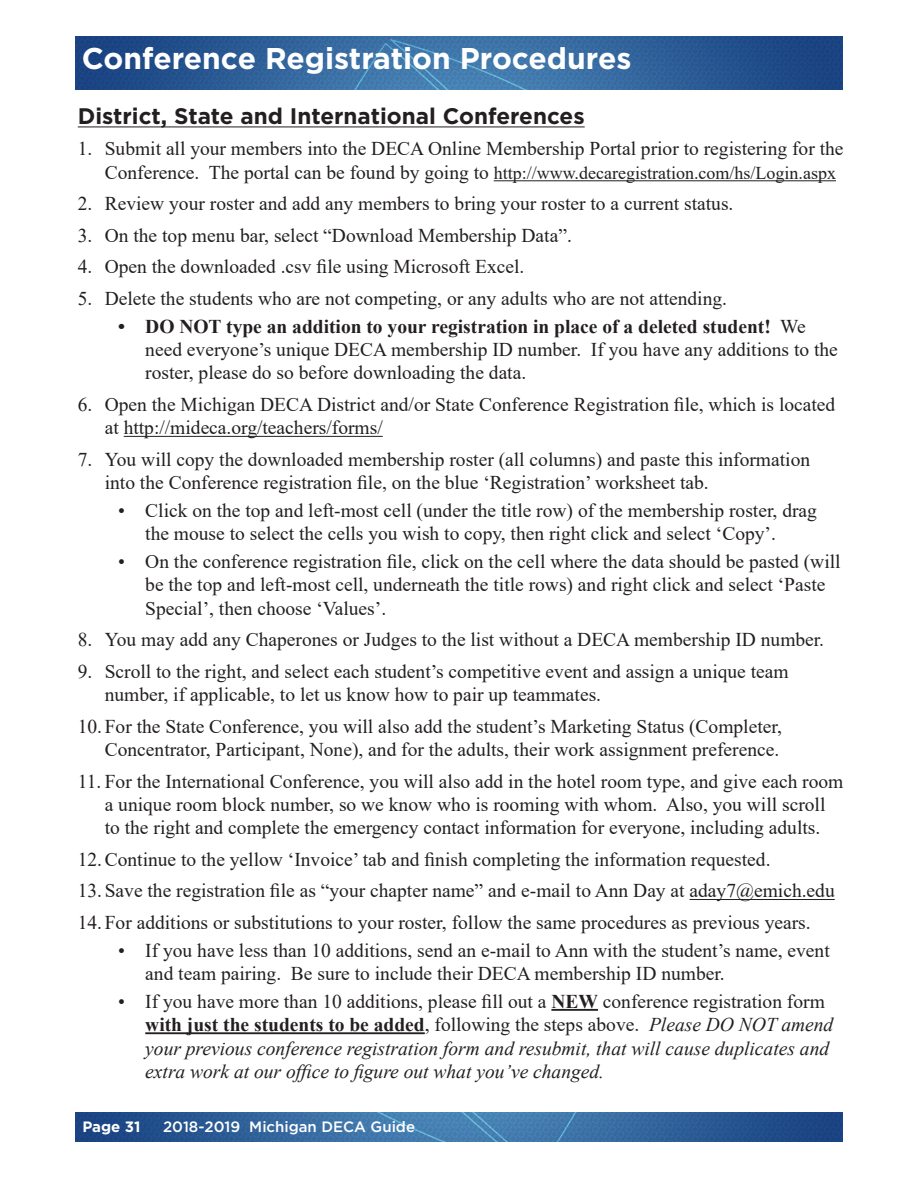
<style>
.page{position:relative;width:918px;height:1188px;background:#fff}
.page>*{position:absolute;margin:0;border:0;box-sizing:border-box;transform-origin:0 0}
.t1{font:700 30px "Gotham";color:#fff}
.t2{font:700 22.5px "Gotham";color:#231f20}
.t3{font:19.5px/23.4px "Times New Roman";color:#231f20}
.t4{font:italic 19.5px/23.4px "Times New Roman";color:#231f20}
.t5{font:18px "Times New Roman";color:#231f20}
.t6{font:500 15px "Gotham";color:#fff}
.t7{font:700 15px "Gotham";color:#fff}
.s1{font-size:19.5px}
.s2{font-weight:700}
.s3{font-style:normal}
.s4{font-weight:700;font-style:normal}
</style>
<div class="page">
<img style="left:76px;top:1112px;width:766px;height:29px">
<img style="left:76px;top:36px;width:766px;height:54px">
<hr style="left:78px;top:127px;width:507px;height:1px;background:#231f20">
<hr style="left:494px;top:180px;width:342px;height:1px;background:#231f20">
<hr style="left:124px;top:436px;width:259px;height:1px;background:#231f20">
<hr style="left:690px;top:899px;width:145px;height:1px;background:#231f20">
<hr style="left:551px;top:1009px;width:47px;height:2px;background:#231f20">
<hr style="left:145px;top:1032px;width:280px;height:2px;background:#231f20">
<p class="t1" style="left:82px;top:41px;width:551px">Conference Registration Procedures</p>
<p class="t2" style="left:78px;top:103px;width:508px">District, State and International Conferences</p>
<p class="t3" style="left:78px;top:137px;width:767px">1. Submit all your members into the DECA Online Membership Portal prior to registering for the</p>
<p class="t5" style="left:105px;top:160px;width:733px"><span class="s1">Conference. The portal can be found by going to</span> http://www.decaregistration.com/hs/Login.aspx</p>
<p class="t3" style="left:78px;top:191px;width:657px">2. Review your roster and add any members to bring your roster to a current status.</p>
<p class="t3" style="left:78px;top:223px;width:496px">3. On the top menu bar, select “Download Membership Data”.</p>
<p class="t3" style="left:78px;top:254px;width:448px">4. Open the downloaded .csv file using Microsoft Excel.</p>
<p class="t3" style="left:78px;top:286px;width:651px">5. Delete the students who are not competing, or any adults who are not attending.</p>
<p class="t3" style="left:145px;top:314px;width:694px;text-indent:-27px"><span class="s2">• DO NOT type an addition to your registration in place of a deleted student!</span> We need everyone’s unique DECA membership ID number. If you have any additions to the roster, please do so before downloading the data.</p>
<p class="t3" style="left:105px;top:392px;width:732px;text-indent:-27px">6. Open the Michigan DECA District and/or State Conference Registration file, which is located at http://mideca.org/teachers/forms/</p>
<p class="t3" style="left:105px;top:447px;width:707px;text-indent:-27px">7. You will copy the downloaded membership roster (all columns) and paste this information into the Conference registration file, on the blue ‘Registration’ worksheet tab.</p>
<p class="t3" style="left:145px;top:498px;width:673px;text-indent:-27px">• Click on the top and left-most cell (under the title row) of the membership roster, drag the mouse to select the cells you wish to copy, then right click and select ‘Copy’.</p>
<p class="t3" style="left:145px;top:549px;width:697px;text-indent:-27px">• On the conference registration file, click on the cell where the data should be pasted (will be the top and left-most cell, underneath the title rows) and right click and select ‘Paste<br>Special’, then choose ‘Values’.</p>
<p class="t3" style="left:78px;top:627px;width:748px">8. You may add any Chaperones or Judges to the list without a DECA membership ID number.</p>
<p class="t3" style="left:105px;top:659px;width:685px;text-indent:-27px">9. Scroll to the right, and select each student’s competitive event and assign a unique team number, if applicable, to let us know how to pair up teammates.</p>
<p class="t3" style="left:78px;top:714px;width:706px;text-align:right">10.For the State Conference, you will also add the student’s Marketing Status (Completer,<br>Concentrator, Participant, None), and for the adults, their work assignment preference.</p>
<p class="t3" style="left:78px;top:769px;width:767px;text-align:center">11. For the International Conference, you will also add in the hotel room type, and give each room a unique room block number, so we know who is rooming with whom. Also, you will scroll<br>to the right and complete the emergency contact information for everyone, including adults.</p>
<p class="t3" style="left:78px;top:847px;width:694px">12.Continue to the yellow ‘Invoice’ tab and finish completing the information requested.</p>
<p class="t3" style="left:78px;top:879px;width:759px">13.Save the registration file as “your chapter name” and e-mail to Ann Day at aday7@emich.edu</p>
<p class="t3" style="left:78px;top:910px;width:734px">14.For additions or substitutions to your roster, follow the same procedures as previous years.</p>
<p class="t3" style="left:145px;top:938px;width:686px;text-indent:-27px">• If you have less than 10 additions, send an e-mail to Ann with the student’s name, event and team pairing. Be sure to include their DECA membership ID number.</p>
<p class="t4" style="left:145px;top:989px;width:690px;text-indent:-27px"><span class="s3">• If you have more than 10 additions, please fill out a</span> <span class="s4">NEW</span> <span class="s3">conference registration form </span><span class="s4">with just the students to be added</span><span class="s3">, following the steps above.</span> Please DO NOT amend your previous conference registration form and resubmit, that will cause duplicates and extra work at our office to figure out what you’ve changed.</p>
<p class="t7" style="left:82px;top:1118px;width:60px">Page 31</p>
<p class="t6" style="left:163px;top:1118px;width:254px">2018-2019 Michigan DECA Guide</p>
</div>
